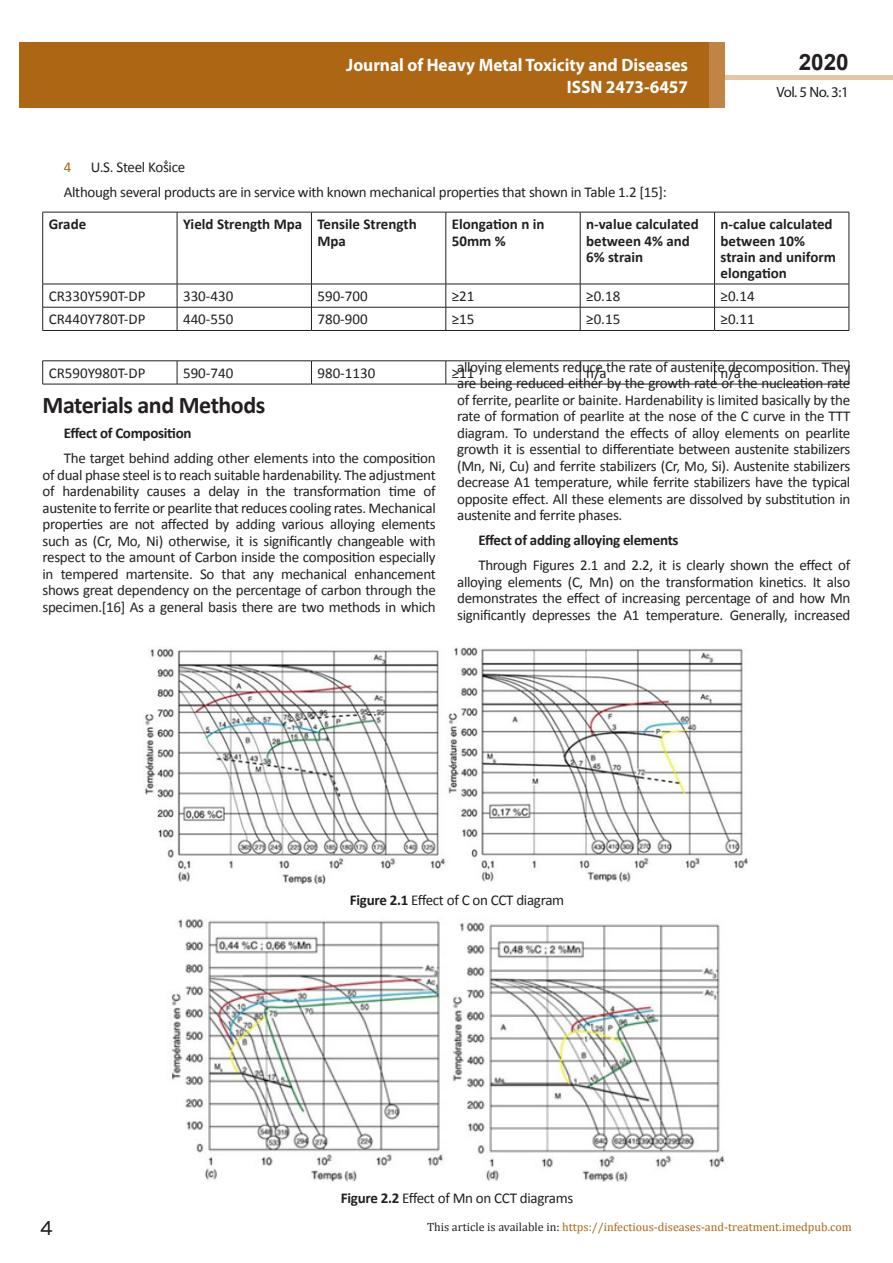
<style>
.page{position:relative;width:893px;height:1263px;background:#fff}
.page>*{position:absolute;margin:0;border:0;box-sizing:border-box;transform-origin:0 0}
.t1{font:25.5px "Tunga";color:#231f20}
.refere{font:700 24px "Calibri";letter-spacing:-.02em;color:#231f20}
.t2{font:700 22.5px "Arial";color:#231f20}
.t3{font:700 18px/21.6px "Myriad Pro";color:#fff;text-align:right;scale:.96 1}
.refere-2{font:15px/16.5px "Calibri";letter-spacing:-.02em;color:#231f20;text-align:justify}
.refere-3{font:700 15px/16.2px "Calibri";color:#231f20}
.refere-4{font:700 15px "Calibri";letter-spacing:-.02em;color:#231f20}
.refere-5{font:15px "Calibri";color:#231f20}
.t4{font:15px "Calibri";color:#ac6614}
.t5{font:14.85px "Myriad Pro";color:#231f20}
.t6{font:12px "Cambria";color:#ac6614}
.s1{font-weight:700}
.s2{color:#231f20}
</style>
<div class="page">
<hr style="left:725px;top:75px;width:168px;height:4px;background:#e4c5a4">
<div style="left:19px;top:42px;width:690px;height:66px;background:#ac6614"></div>
<div style="left:709px;top:42px;width:16px;height:66px;background:#c08544"></div>
<hr style="left:43px;top:212px;width:134px;height:1px;background:#231f20">
<hr style="left:42px;top:212px;width:1px;height:72px;background:#231f20">
<hr style="left:177px;top:212px;width:134px;height:1px;background:#231f20">
<hr style="left:177px;top:212px;width:1px;height:72px;background:#231f20">
<hr style="left:311px;top:212px;width:135px;height:1px;background:#231f20">
<hr style="left:311px;top:212px;width:1px;height:72px;background:#231f20">
<hr style="left:446px;top:212px;width:134px;height:1px;background:#231f20">
<hr style="left:446px;top:212px;width:1px;height:72px;background:#231f20">
<hr style="left:580px;top:212px;width:135px;height:1px;background:#231f20">
<hr style="left:580px;top:212px;width:1px;height:72px;background:#231f20">
<hr style="left:715px;top:212px;width:134px;height:1px;background:#231f20">
<hr style="left:714px;top:212px;width:1px;height:72px;background:#231f20">
<hr style="left:849px;top:212px;width:1px;height:72px;background:#231f20">
<hr style="left:43px;top:284px;width:134px;height:1px;background:#231f20">
<hr style="left:177px;top:284px;width:134px;height:1px;background:#231f20">
<hr style="left:311px;top:284px;width:135px;height:1px;background:#231f20">
<hr style="left:446px;top:284px;width:134px;height:1px;background:#231f20">
<hr style="left:580px;top:284px;width:135px;height:1px;background:#231f20">
<hr style="left:715px;top:284px;width:134px;height:1px;background:#231f20">
<hr style="left:43px;top:307px;width:134px;height:1px;background:#231f20">
<svg style="left:42px;top:284px;width:1px;height:46px"></svg>
<hr style="left:177px;top:307px;width:134px;height:1px;background:#231f20">
<svg style="left:177px;top:284px;width:1px;height:46px"></svg>
<hr style="left:311px;top:307px;width:135px;height:1px;background:#231f20">
<svg style="left:311px;top:284px;width:1px;height:46px"></svg>
<hr style="left:446px;top:307px;width:134px;height:1px;background:#231f20">
<svg style="left:446px;top:284px;width:1px;height:46px"></svg>
<hr style="left:580px;top:307px;width:135px;height:1px;background:#231f20">
<svg style="left:580px;top:284px;width:1px;height:46px"></svg>
<hr style="left:715px;top:307px;width:134px;height:1px;background:#231f20">
<svg style="left:714px;top:284px;width:1px;height:46px"></svg>
<svg style="left:849px;top:284px;width:1px;height:46px"></svg>
<hr style="left:43px;top:330px;width:134px;height:1px;background:#231f20">
<hr style="left:177px;top:330px;width:134px;height:1px;background:#231f20">
<hr style="left:311px;top:330px;width:135px;height:1px;background:#231f20">
<hr style="left:446px;top:330px;width:134px;height:1px;background:#231f20">
<hr style="left:580px;top:330px;width:135px;height:1px;background:#231f20">
<hr style="left:715px;top:330px;width:134px;height:1px;background:#231f20">
<hr style="left:43px;top:361px;width:134px;height:1px;background:#231f20">
<svg style="left:42px;top:361px;width:1px;height:23px"></svg>
<hr style="left:177px;top:361px;width:134px;height:1px;background:#231f20">
<svg style="left:177px;top:361px;width:1px;height:23px"></svg>
<hr style="left:311px;top:361px;width:135px;height:1px;background:#231f20">
<svg style="left:311px;top:362px;width:1px;height:22px"></svg>
<hr style="left:446px;top:361px;width:134px;height:1px;background:#231f20">
<svg style="left:446px;top:361px;width:1px;height:23px"></svg>
<hr style="left:580px;top:361px;width:135px;height:1px;background:#231f20">
<svg style="left:580px;top:361px;width:1px;height:23px"></svg>
<hr style="left:715px;top:361px;width:134px;height:1px;background:#231f20">
<svg style="left:714px;top:361px;width:1px;height:23px"></svg>
<svg style="left:849px;top:361px;width:1px;height:23px"></svg>
<hr style="left:43px;top:384px;width:134px;height:1px;background:#231f20">
<hr style="left:177px;top:384px;width:134px;height:1px;background:#231f20">
<hr style="left:311px;top:384px;width:135px;height:1px;background:#231f20">
<hr style="left:446px;top:384px;width:134px;height:1px;background:#231f20">
<hr style="left:580px;top:384px;width:135px;height:1px;background:#231f20">
<hr style="left:715px;top:384px;width:134px;height:1px;background:#231f20">
<img style="left:144px;top:647px;width:604px;height:236px">
<img style="left:171px;top:919px;width:554px;height:262px">
<p class="t3" style="left:346px;top:54px;width:358px">Journal of Heavy Metal Toxicity and Diseases<br>ISSN 2473-6457</p>
<p class="t3" style="left:517px;top:53px;width:198px">ARCHIVOS DE MEDICINA<br>ISSN 1698-9465</p>
<h3 class="t2" style="left:799px;top:47px;width:52px">2020</h3>
<p class="t5" style="left:776px;top:83px;width:74px">Vol. 5 No. 3:1</p>
<p class="t4" style="left:64px;top:158px;width:9px">4</p>
<p class="refere-2" style="left:91px;top:159px;width:96px">U.S. Steel Koṧice</p>
<p class="refere-2" style="left:64px;top:184px;width:604px">Although several products are in service with known mechanical properties that shown in Table 1.2 [15]:</p>
<p class="refere-3" style="left:49px;top:216px;width:39px">Grade</p>
<p class="refere-3" style="left:183px;top:216px;width:121px">Yield Strength Mpa</p>
<p class="refere-3" style="left:317px;top:216px;width:101px">Tensile Strength<br>Mpa</p>
<p class="refere-3" style="left:452px;top:216px;width:94px">Elongation n in<br>50mm %</p>
<p class="refere-3" style="left:586px;top:216px;width:114px">n-value calculated between 4% and<br>6% strain</p>
<p class="refere-3" style="left:721px;top:216px;width:117px">n-calue calculated between 10% strain and uniform elongation</p>
<p class="refere-5" style="left:49px;top:287px;width:98px">CR330Y590T-DP</p>
<p class="refere-2" style="left:183px;top:288px;width:52px">330-430</p>
<p class="refere-2" style="left:317px;top:288px;width:52px">590-700</p>
<p class="refere-2" style="left:452px;top:288px;width:24px">≥21</p>
<p class="refere-2" style="left:586px;top:288px;width:36px">≥0.18</p>
<p class="refere-2" style="left:721px;top:288px;width:36px">≥0.14</p>
<p class="refere-5" style="left:49px;top:310px;width:98px">CR440Y780T-DP</p>
<p class="refere-2" style="left:183px;top:311px;width:52px">440-550</p>
<p class="refere-2" style="left:317px;top:311px;width:52px">780-900</p>
<p class="refere-2" style="left:452px;top:311px;width:24px">≥15</p>
<p class="refere-2" style="left:586px;top:311px;width:36px">≥0.15</p>
<p class="refere-2" style="left:721px;top:311px;width:36px">≥0.11</p>
<p class="refere-2" style="left:457px;top:359px;width:395px">alloying elements reduce the rate of austenite decomposition. They are being reduced either by the growth rate or the nucleation rate of ferrite, pearlite or bainite. Hardenability is limited basically by the rate of formation of pearlite at the nose of the C curve in the TTT diagram. To understand the effects of alloy elements on pearlite growth it is essential to differentiate between austenite stabilizers (Mn, Ni, Cu) and ferrite stabilizers (Cr, Mo, Si). Austenite stabilizers decrease A1 temperature, while ferrite stabilizers have the typical opposite effect. All these elements are dissolved by substitution in austenite and ferrite phases.</p>
<p class="refere-4" style="left:478px;top:531px;width:202px">Effect of adding alloying elements</p>
<p class="refere-2" style="left:457px;top:557px;width:395px;text-indent:21px">Through Figures 2.1 and 2.2, it is clearly shown the effect of alloying elements (C, Mn) on the transformation kinetics. It also demonstrates the effect of increasing percentage of and how Mn significantly depresses the A1 temperature. Generally, increased</p>
<p class="refere-5" style="left:49px;top:364px;width:98px">CR590Y980T-DP</p>
<p class="refere-2" style="left:183px;top:365px;width:52px">590-740</p>
<p class="refere-2" style="left:317px;top:365px;width:59px">980-1130</p>
<p class="refere-2" style="left:452px;top:365px;width:24px">≥11</p>
<p class="refere-2" style="left:586px;top:365px;width:22px">n/a</p>
<p class="refere-2" style="left:721px;top:365px;width:22px">n/a</p>
<p class="refere" style="left:43px;top:390px;width:224px">Materials and Methods</p>
<p class="refere-4" style="left:64px;top:424px;width:129px">Effect of Composition</p>
<p class="refere-2" style="left:43px;top:450px;width:395px;text-indent:21px">The target behind adding other elements into the composition of dual phase steel is to reach suitable hardenability. The adjustment of hardenability causes a delay in the transformation time of austenite to ferrite or pearlite that reduces cooling rates. Mechanical properties are not affected by adding various alloying elements such as (Cr, Mo, Ni) otherwise, it is significantly changeable with respect to the amount of Carbon inside the composition especially in tempered martensite. So that any mechanical enhancement shows great dependency on the percentage of carbon through the specimen.[16] As a general basis there are two methods in which</p>
<p class="refere-2" style="left:350px;top:892px;width:216px"><span class="s1">Figure 2.1</span> Effect of C on CCT diagram</p>
<h1 class="t1" style="left:40px;top:1211px;width:15px">4</h1>
<p class="refere-2" style="left:341px;top:1190px;width:234px"><span class="s1">Figure 2.2</span> Effect of Mn on CCT diagrams</p>
<p class="t6" style="left:427px;top:1219px;width:426px"><span class="s2">This article is available in:</span> https://infectious-diseases-and-treatment.imedpub.com</p>
</div>
